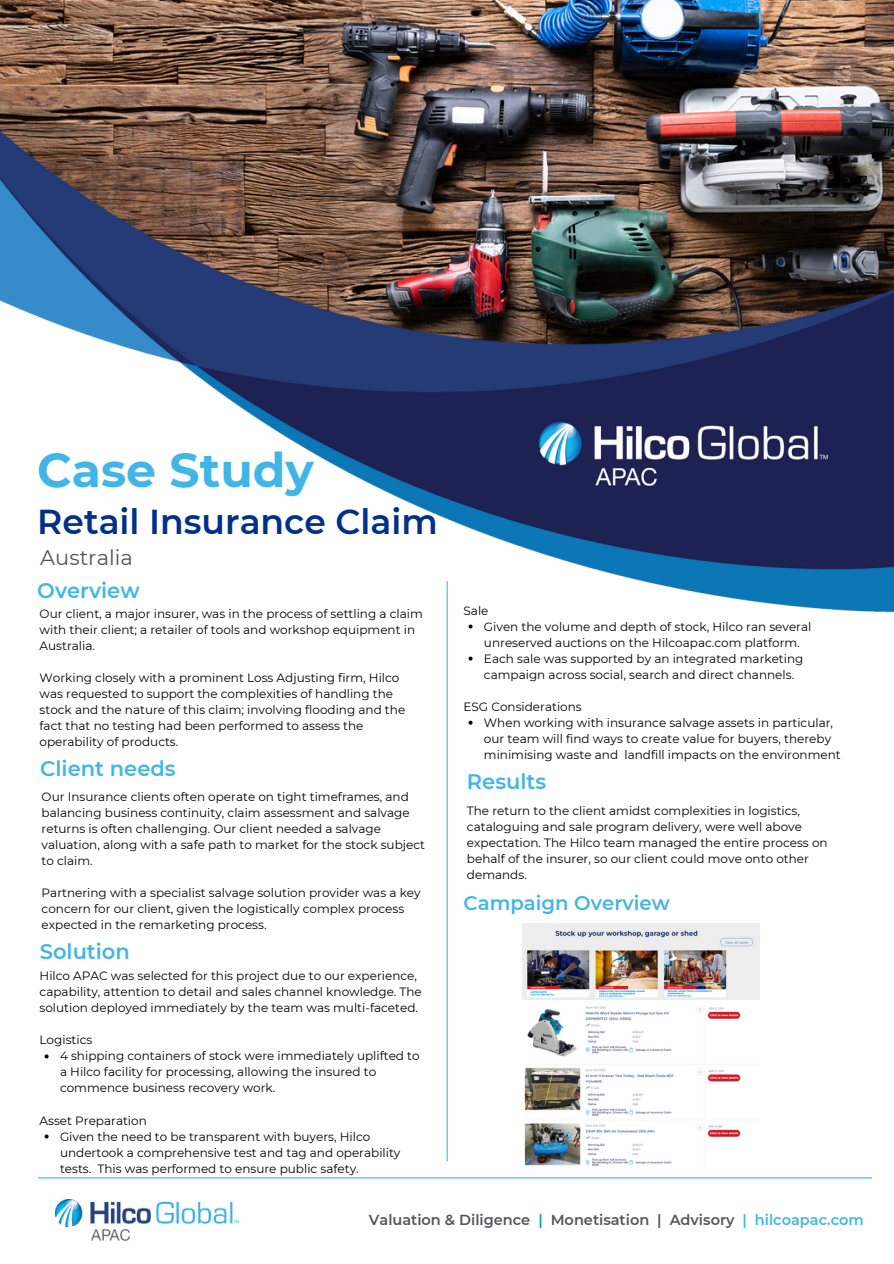
<style>
.page{position:relative;width:894px;height:1264px;background:#fff}
.page>*{position:absolute;margin:0;border:0;box-sizing:border-box;transform-origin:0 0}
.t1{font:700 47.25px "Montserrat";color:#41b6e6}
.t2{font:600 34.5px "Montserrat";color:#003087}
.t3{font:600 21px "Montserrat";color:#41b6e6}
.t4{font:21px "Montserrat";color:#53565a}
.t5{font:600 19.65px "Montserrat";color:#41b6e6}
.t6{font:600 14.55px "Montserrat";color:#53565a}
.t7{font:12px/16px "Montserrat";color:#000}
.s1{color:#00a3e0}
.s2{color:#41b6e6}
</style>
<div class="page">
<img style="left:0;top:0;width:893px;height:104px">
<img style="left:0;top:104px;width:893px;height:514px">
<img style="left:55px;top:1199px;width:184px;height:43px">
<hr style="left:38px;top:1177px;width:833px;height:1px;background:#41b6e6">
<hr style="left:446px;top:581px;width:1px;height:580px;background:#41b6e6">
<img style="left:524px;top:1006px;width:217px;height:160px">
<img style="left:522px;top:923px;width:237px;height:76px">
<svg style="left:45px;top:1054px;width:4px;height:4px"></svg>
<svg style="left:45px;top:1134px;width:4px;height:4px"></svg>
<svg style="left:468px;top:624px;width:4px;height:4px"></svg>
<svg style="left:468px;top:656px;width:4px;height:4px"></svg>
<svg style="left:468px;top:720px;width:4px;height:4px"></svg>
<h1 class="t1" style="left:37px;top:441px;width:278px">Case Study</h1>
<h2 class="t2" style="left:37px;top:501px;width:402px">Retail Insurance Claim</h2>
<h3 class="t4" style="left:40px;top:544px;width:94px">Australia</h3>
<h3 class="t3" style="left:37px;top:577px;width:104px">Overview</h3>
<p class="t7" style="left:40px;top:605px;width:384px">Our client, a major insurer, was in the process of settling a claim with their client; a retailer of tools and workshop equipment in<br>Australia.</p>
<p class="t7" style="left:40px;top:670px;width:367px">Working closely with a prominent Loss Adjusting firm, Hilco was requested to support the complexities of handling the stock and the nature of this claim; involving flooding and the fact that no testing had been performed to assess the operability of products.</p>
<h3 class="t3" style="left:40px;top:755px;width:137px">Client needs</h3>
<p class="t7" style="left:42px;top:788px;width:385px">Our Insurance clients often operate on tight timeframes, and balancing business continuity, claim assessment and salvage returns is often challenging. Our client needed a salvage valuation, along with a safe path to market for the stock subject to claim.</p>
<p class="t7" style="left:42px;top:884px;width:380px">Partnering with a specialist salvage solution provider was a key concern for our client, given the logistically complex process expected in the remarketing process.</p>
<h3 class="t3" style="left:40px;top:938px;width:92px">Solution</h3>
<p class="t7" style="left:40px;top:968px;width:384px">Hilco APAC was selected for this project due to our experience, capability, attention to detail and sales channel knowledge. The solution deployed immediately by the team was multi-faceted.</p>
<p class="t7" style="left:40px;top:1032px;width:54px">Logistics</p>
<p class="t7" style="left:60px;top:1048px;width:361px">4 shipping containers of stock were immediately uplifted to a Hilco facility for processing, allowing the insured to commence business recovery work.</p>
<p class="t7" style="left:60px;top:1128px;width:342px">Given the need to be transparent with buyers, Hilco undertook a comprehensive test and tag and operability tests. This was performed to ensure public safety.</p>
<p class="t7" style="left:40px;top:1112px;width:109px">Asset Preparation</p>
<p class="t7" style="left:463px;top:602px;width:26px">Sale</p>
<p class="t7" style="left:484px;top:618px;width:329px">Given the volume and depth of stock, Hilco ran several unreserved auctions on the Hilcoapac.com platform.<br>Each sale was supported by an integrated marketing campaign across social, search and direct channels.</p>
<p class="t7" style="left:484px;top:714px;width:358px">When working with insurance salvage assets in particular, our team will find ways to create value for buyers, thereby minimising waste and landfill impacts on the environment</p>
<p class="t7" style="left:463px;top:698px;width:120px">ESG Considerations</p>
<h3 class="t3" style="left:467px;top:768px;width:81px">Results</h3>
<p class="t7" style="left:467px;top:802px;width:362px">The return to the client amidst complexities in logistics, cataloguing and sale program delivery, were well above expectation. The Hilco team managed the entire process on behalf of the insurer, so our client could move onto other demands.</p>
<h3 class="t5" style="left:463px;top:890px;width:208px">Campaign Overview</h3>
<p class="t6" style="left:369px;top:1211px;width:496px">Valuation &amp; Diligence <span class="s1">|</span> Monetisation | Advisory <span class="s2">| hilcoapac.com</span></p>
</div>
